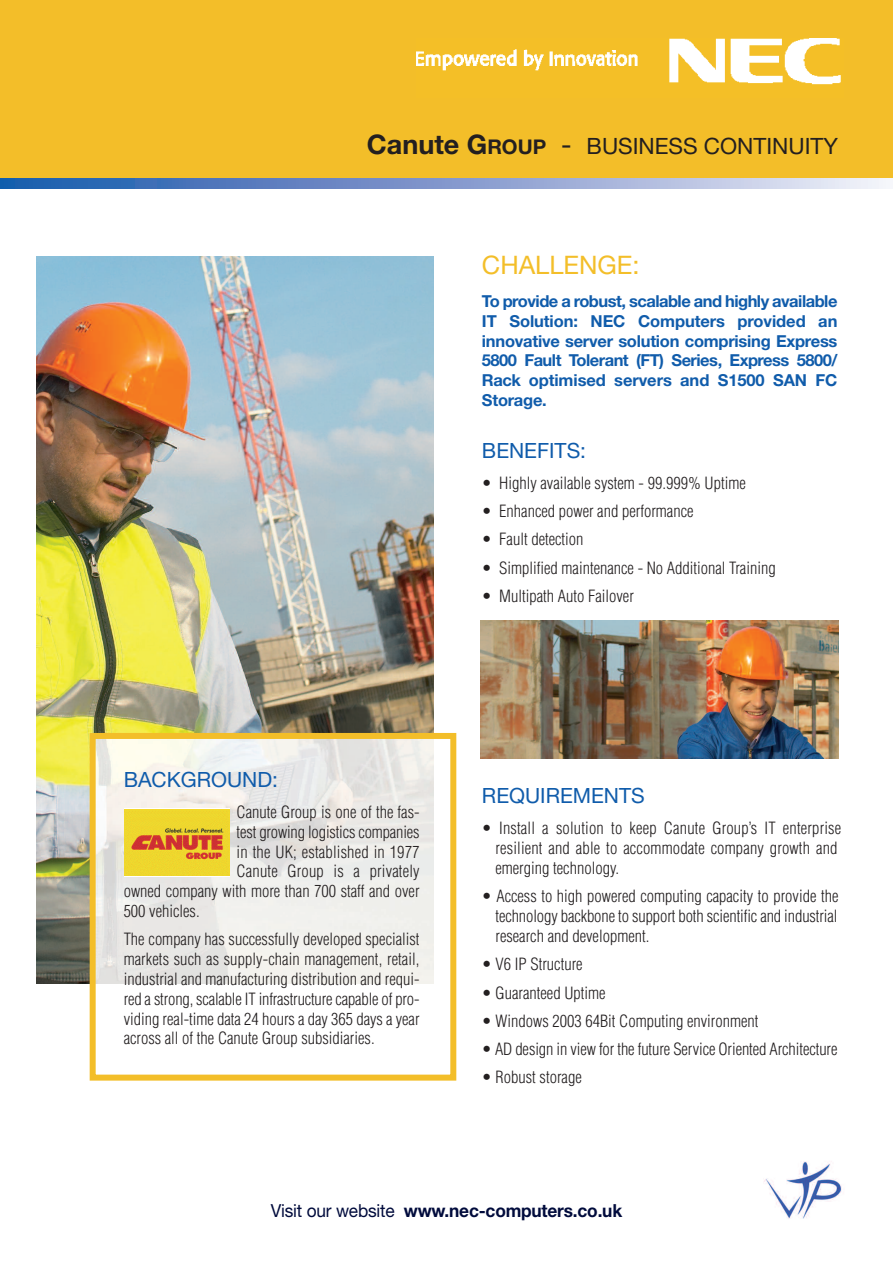
<style>
.page{position:relative;width:893px;height:1263px;background:#fff}
.page>*{position:absolute;margin:0;border:0;box-sizing:border-box;transform-origin:0 0}
.t1{font:25.5px "Helvetica Neue";color:#f3be29}
.t2{font:22.5px "Helvetica Neue";color:#231f20}
.t3{font:21px "Helvetica Neue";color:#105cab}
.t4{font:700 18px "Helvetica Neue";letter-spacing:-.01em;color:#000b3c;scale:.96 1}
.t5{font:300 condensed 16.5px/19.8px "Helvetica";color:#231f20;text-align:justify}
.t6{font:700 16.5px/19.8px "Helvetica Neue";letter-spacing:-.005em;color:#105cab;text-align:justify}
.s1{font-weight:700;font-size:27px}
.s2{font-weight:700;font-size:20.25px}
.s3{font-size:27px}
.s4{font-weight:400}
</style>
<div class="page">
<div style="left:0;top:0;width:893px;height:179px;background:#f3be29"></div>
<img style="left:416px;top:38px;width:425px;height:47px">
<svg style="left:0;top:179px;width:886px;height:10px;background:#829dce"></svg>
<img style="left:36px;top:257px;width:398px;height:726px">
<img style="left:97px;top:740px;width:337px;height:243px">
<div style="left:90px;top:733px;width:366px;height:347px;border:6px solid #f3be29"></div>
<img style="left:124px;top:809px;width:105px;height:67px">
<img style="left:480px;top:621px;width:359px;height:137px">
<img style="left:764px;top:1161px;width:78px;height:58px">
<h2 class="t2" style="left:367px;top:138px;width:473px"><span class="s1">Canute G</span><span class="s2">ROUP</span> <span class="s3">-</span> BUSINESS CONTINUITY</h2>
<h1 class="t1" style="left:482px;top:256px;width:159px">CHALLENGE:</h1>
<p class="t6" style="left:482px;top:293px;width:357px">To provide a robust, scalable and highly available IT Solution: NEC Computers provided an innovative server solution comprising Express 5800 Fault Tolerant (FT) Series, Express 5800/ Rack optimised servers and S1500 SAN FC Storage.</p>
<p class="t3" style="left:482px;top:442px;width:106px">BENEFITS:</p>
<p class="t5" style="left:482px;top:473px;width:265px">• Highly available system - 99.999% Uptime</p>
<p class="t5" style="left:482px;top:501px;width:213px">• Enhanced power and performance</p>
<p class="t5" style="left:482px;top:530px;width:103px">• Fault detection</p>
<p class="t5" style="left:482px;top:558px;width:295px">• Simplified maintenance - No Additional Training</p>
<p class="t5" style="left:482px;top:586px;width:153px">• Multipath Auto Failover</p>
<p class="t3" style="left:124px;top:772px;width:156px">BACKGROUND:</p>
<p class="t5" style="left:237px;top:802px;width:184px">Canute Group is one of the fas-</p>
<p class="t5" style="left:237px;top:822px;width:184px">test growing logistics companies</p>
<p class="t5" style="left:237px;top:842px;width:184px">in the UK; established in 1977</p>
<p class="t5" style="left:237px;top:862px;width:184px">Canute Group is a privately</p>
<p class="t5" style="left:124px;top:882px;width:297px">owned company with more than 700 staff and over</p>
<p class="t5" style="left:124px;top:901px;width:78px">500 vehicles.</p>
<p class="t5" style="left:124px;top:930px;width:297px">The company has successfully developed specialist markets such as supply-chain management, retail, industrial and manufacturing distribution and requi&shy;red a strong, scalable IT infrastructure capable of pro&shy;viding real-time data 24 hours a day 365 days a year across all of the Canute Group subsidiaries.</p>
<p class="t3" style="left:482px;top:788px;width:164px">REQUIREMENTS</p>
<p class="t5" style="left:495px;top:819px;width:347px;text-align:left;text-indent:-14px">• Install a solution to keep Canute Group’s IT enterprise resilient and able to accommodate company growth and emerging technology.</p>
<p class="t5" style="left:495px;top:887px;width:344px;text-indent:-14px">• Access to high powered computing capacity to provide the technology backbone to support both scientific and industrial research and development.</p>
<p class="t5" style="left:482px;top:955px;width:102px">• V6 IP Structure</p>
<p class="t5" style="left:482px;top:983px;width:125px">• Guaranteed Uptime</p>
<p class="t5" style="left:482px;top:1011px;width:278px">• Windows 2003 64Bit Computing environment</p>
<p class="t5" style="left:482px;top:1039px;width:357px">• AD design in view for the future Service Oriented Architecture</p>
<p class="t5" style="left:482px;top:1068px;width:101px">• Robust storage</p>
<p class="t4" style="left:271px;top:1204px;width:367px"><span class="s4">Visit our website</span> www.nec-computers.co.uk</p>
</div>
